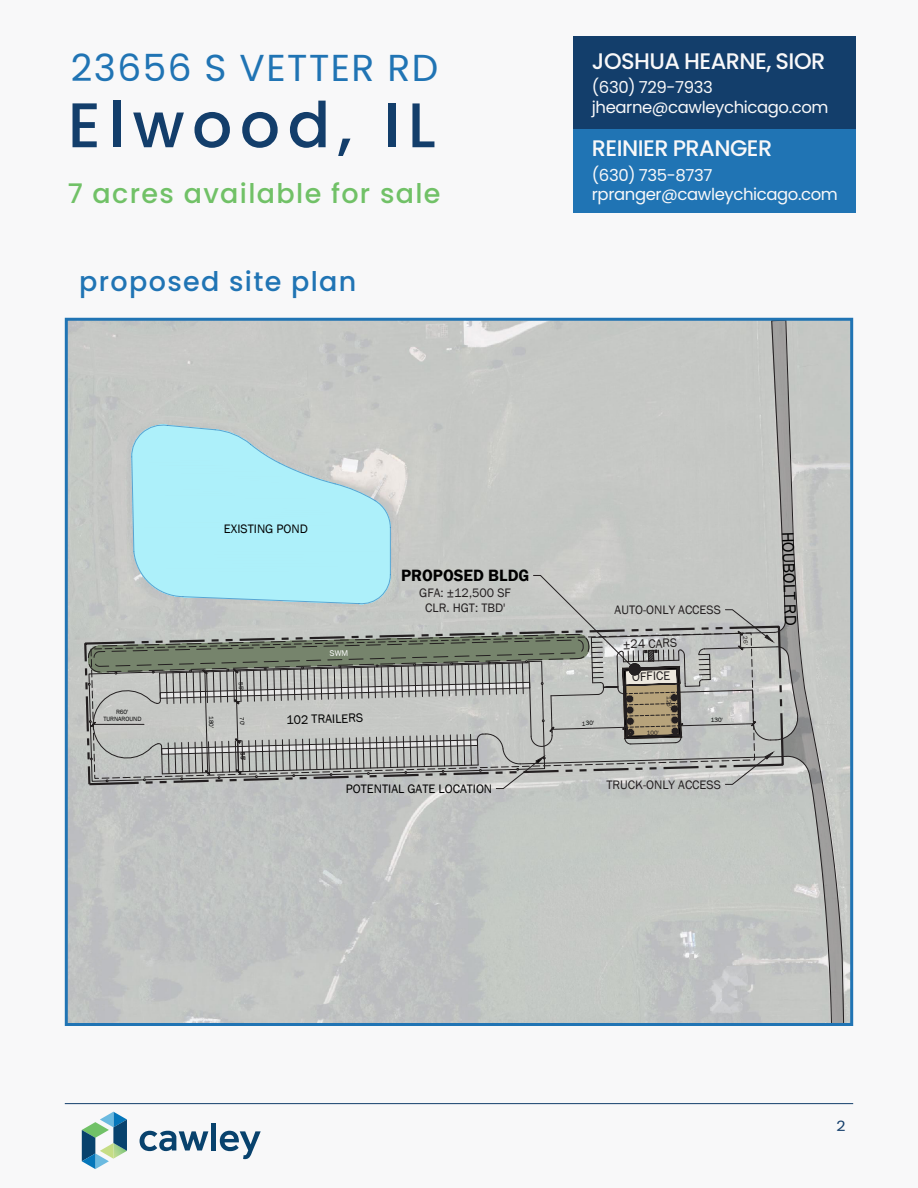
<style>
.page{position:relative;width:918px;height:1188px;background:#f8f8f9}
.page>*{position:absolute;margin:0;border:0;box-sizing:border-box;transform-origin:0 0}
.t1{font:500 63px "Poppins";letter-spacing:.12em;color:#133e6b}
.t2{font:37.5px "Poppins";letter-spacing:.04em;color:#2074b4}
.t3{font:500 27px "Poppins";letter-spacing:.05em;color:#71c167}
.t4{font:500 27px "Poppins";letter-spacing:.05em;color:#2074b4}
.Cawley_Footer_NAME{font:500 22.5px "Poppins";letter-spacing:-.025em;color:#f8f8f9}
.t5{font:600 16.8px "Franklin Gothic";color:#000}
.t6{font:16.8px "Franklin Gothic";color:#000}
.Cawley_Footer_NAME-2{font:16.5px/19.8px "Poppins";letter-spacing:-.025em;color:#f8f8f9}
.t7{font:14.1px "Poppins";color:#133e6b;scale:1.11 1}
.t8{font:12.6px/15.1px "Franklin Gothic";color:#231f20;text-align:center}
.t9{font:12.6px "Franklin Gothic";color:#000}
.t10{font:6.3px "Franklin Gothic";color:#000}
.t11{font:6.3px "Franklin Gothic";color:#231f20}
</style>
<div class="page">
<svg style="left:82px;top:1112px;width:45px;height:57px"></svg>
<svg style="left:140px;top:1131px;width:68px;height:20px"></svg>
<div style="left:211px;top:1123px;width:5px;height:28px;background:#08426d"></div>
<svg style="left:220px;top:1131px;width:41px;height:28px"></svg>
<hr style="left:65px;top:1103px;width:788px;height:1px;background:#133e6b">
<div style="left:573px;top:37px;width:283px;height:92px;background:#133e6b"></div>
<div style="left:573px;top:129px;width:283px;height:83px;background:#2074b4"></div>
<svg style="left:83px;top:320px;width:761px;height:703px;background:#bbc2c0"></svg>
<p class="t2" style="left:71px;top:46px;width:369px">23656 S VETTER RD</p>
<p class="t1" style="left:68px;top:89px;width:369px">Elwood, IL</p>
<p class="t3" style="left:68px;top:178px;width:374px">7 acres available for sale</p>
<p class="t4" style="left:79px;top:266px;width:279px">proposed site plan</p>
<p class="Cawley_Footer_NAME" style="left:592px;top:48px;width:235px">JOSHUA HEARNE, SIOR</p>
<p class="Cawley_Footer_NAME-2" style="left:592px;top:78px;width:238px">(630) 729-7933 jhearne@cawleychicago.com</p>
<p class="Cawley_Footer_NAME" style="left:592px;top:135px;width:182px">REINIER PRANGER</p>
<p class="Cawley_Footer_NAME-2" style="left:592px;top:165px;width:247px">(630) 735-8737 rpranger@cawleychicago.com</p>
<p class="t9" style="left:224px;top:521px;width:86px">EXISTING POND</p>
<p class="t5" style="left:401px;top:565px;width:130px">PROPOSED BLDG</p>
<p class="t8" style="left:419px;top:586px;width:93px">GFA: ±12,500 SF<br>CLR. HGT: TBD'</p>
<p class="t8" style="left:615px;top:603px;width:108px">AUTO-ONLY ACCESS</p>
<p class="t8" style="left:623px;top:637px;width:56px;rotate:-2deg">±24 CARS</p>
<p class="t8" style="left:632px;top:670px;width:40px;rotate:-2deg">OFFICE</p>
<p class="t11" style="left:673px;top:696px;width:14px;rotate:88deg">125'</p>
<p class="t6" style="left:798px;top:531px;width:96px;rotate:88deg">HOUBOLT RD</p>
<p class="t10" style="left:116px;top:708px;width:14px">R60'</p>
<p class="t10" style="left:103px;top:715px;width:40px">TURNAROUND</p>
<p class="t10" style="left:215px;top:716px;width:14px;rotate:88deg">180'</p>
<p class="t9" style="left:286px;top:712px;width:79px;rotate:-2deg">102 TRAILERS</p>
<p class="t10" style="left:711px;top:716px;width:14px;rotate:-2deg">130'</p>
<p class="t10" style="left:582px;top:720px;width:14px;rotate:-2deg">130'</p>
<p class="t9" style="left:346px;top:781px;width:148px">POTENTIAL GATE LOCATION</p>
<p class="t11" style="left:647px;top:729px;width:14px;rotate:-2deg">100'</p>
<p class="t8" style="left:606px;top:777px;width:116px">TRUCK-ONLY ACCESS</p>
<p class="t7" style="left:836px;top:1118px;width:10px">2</p>
</div>
